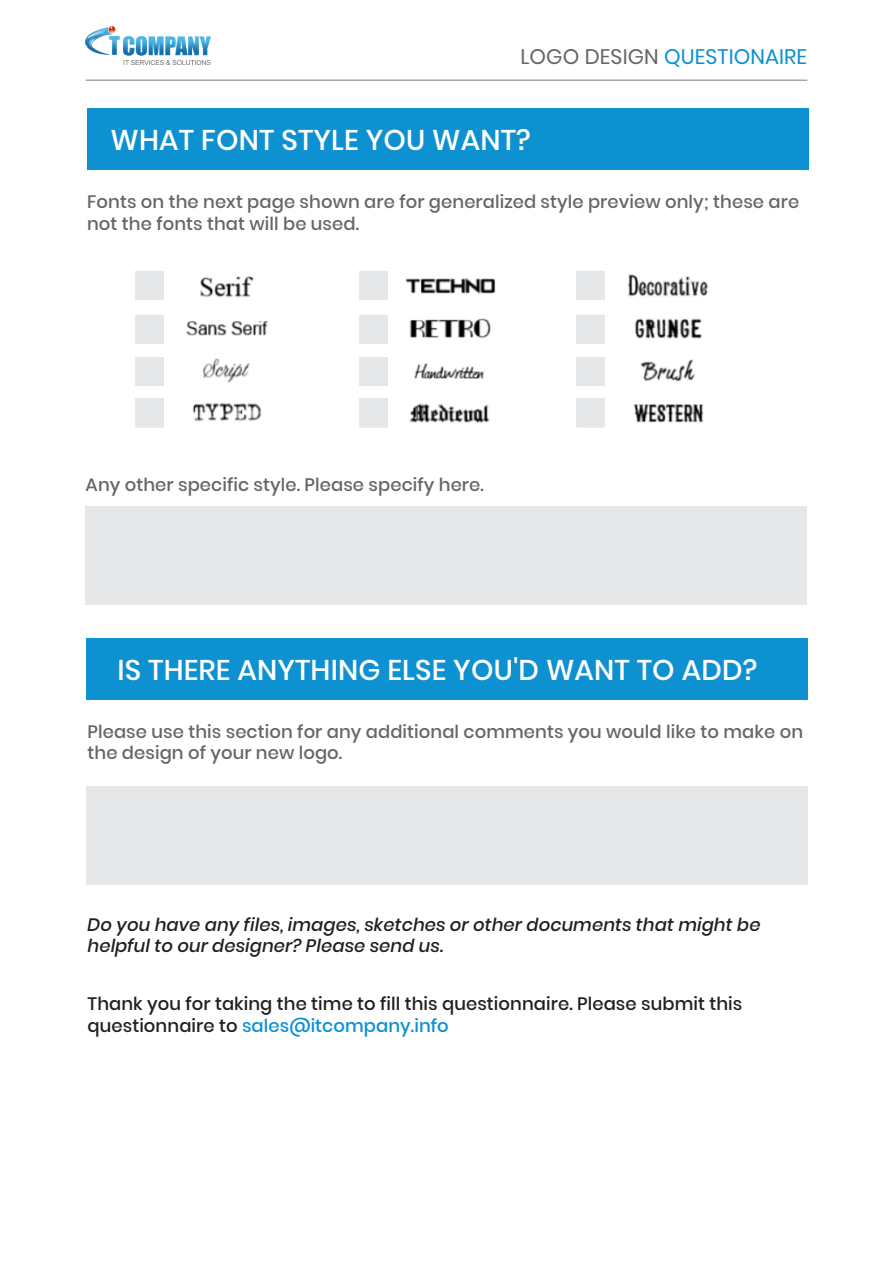
<style>
.page{position:relative;width:893px;height:1263px;background:#fff}
.page>*{position:absolute;margin:0;border:0;box-sizing:border-box;transform-origin:0 0}
.t1{font:500 28.5px "Poppins";letter-spacing:.005em;color:#fff}
.t2{font:21px "Poppins";letter-spacing:.005em;color:#0d91d0}
.t3{font:500 18px/21.6px "Poppins";letter-spacing:.005em;color:#666}
.t4{font:500 18px/21.6px "Poppins";letter-spacing:.005em;color:#231f20}
.t5{font:italic 500 18px/21.6px "Poppins";letter-spacing:.005em;color:#231f20}
.s1{color:#666}
.s2{color:#0d91d0}
</style>
<div class="page">
<div style="left:87px;top:108px;width:722px;height:61px;background:#0d91d0"></div>
<hr style="left:86px;top:79px;width:721px;height:2px;background:#a6a8ab">
<img style="left:86px;top:26px;width:125px;height:38px">
<img style="left:135px;top:271px;width:573px;height:157px">
<div style="left:135px;top:271px;width:28px;height:28px;background:#e6e7e8"></div>
<div style="left:135px;top:315px;width:28px;height:28px;background:#e6e7e8"></div>
<div style="left:135px;top:357px;width:28px;height:28px;background:#e6e7e8"></div>
<div style="left:135px;top:398px;width:28px;height:28px;background:#e6e7e8"></div>
<div style="left:577px;top:271px;width:28px;height:28px;background:#e6e7e8"></div>
<div style="left:577px;top:315px;width:28px;height:28px;background:#e6e7e8"></div>
<div style="left:577px;top:357px;width:28px;height:28px;background:#e6e7e8"></div>
<div style="left:577px;top:398px;width:28px;height:28px;background:#e6e7e8"></div>
<div style="left:359px;top:271px;width:28px;height:28px;background:#e6e7e8"></div>
<div style="left:359px;top:315px;width:28px;height:28px;background:#e6e7e8"></div>
<div style="left:359px;top:357px;width:28px;height:28px;background:#e6e7e8"></div>
<div style="left:359px;top:398px;width:28px;height:28px;background:#e6e7e8"></div>
<div style="left:86px;top:506px;width:721px;height:98px;background:#e6e7e8"></div>
<div style="left:87px;top:638px;width:721px;height:61px;background:#0d91d0"></div>
<div style="left:87px;top:787px;width:721px;height:98px;background:#e6e7e8"></div>
<p class="t2" style="left:520px;top:45px;width:288px"><span class="s1">LOGO DESIGN</span> QUESTIONAIRE</p>
<h1 class="t1" style="left:111px;top:124px;width:422px">WHAT FONT STYLE YOU WANT?</h1>
<p class="t3" style="left:87px;top:191px;width:714px">Fonts on the next page shown are for generalized style preview only; these are not the fonts that will be used.</p>
<p class="t3" style="left:86px;top:474px;width:400px">Any other specific style. Please specify here.</p>
<h1 class="t1" style="left:117px;top:653px;width:641px">IS THERE ANYTHING ELSE YOU'D WANT TO ADD?</h1>
<p class="t3" style="left:88px;top:721px;width:717px">Please use this section for any additional comments you would like to make on the design of your new logo.</p>
<p class="t5" style="left:88px;top:914px;width:674px">Do you have any files, images, sketches or other documents that might be helpful to our designer? Please send us.</p>
<p class="t4" style="left:88px;top:993px;width:656px">Thank you for taking the time to fill this questionnaire. Please submit this questionnaire to <span class="s2">sales@itcompany.info</span></p>
</div>
